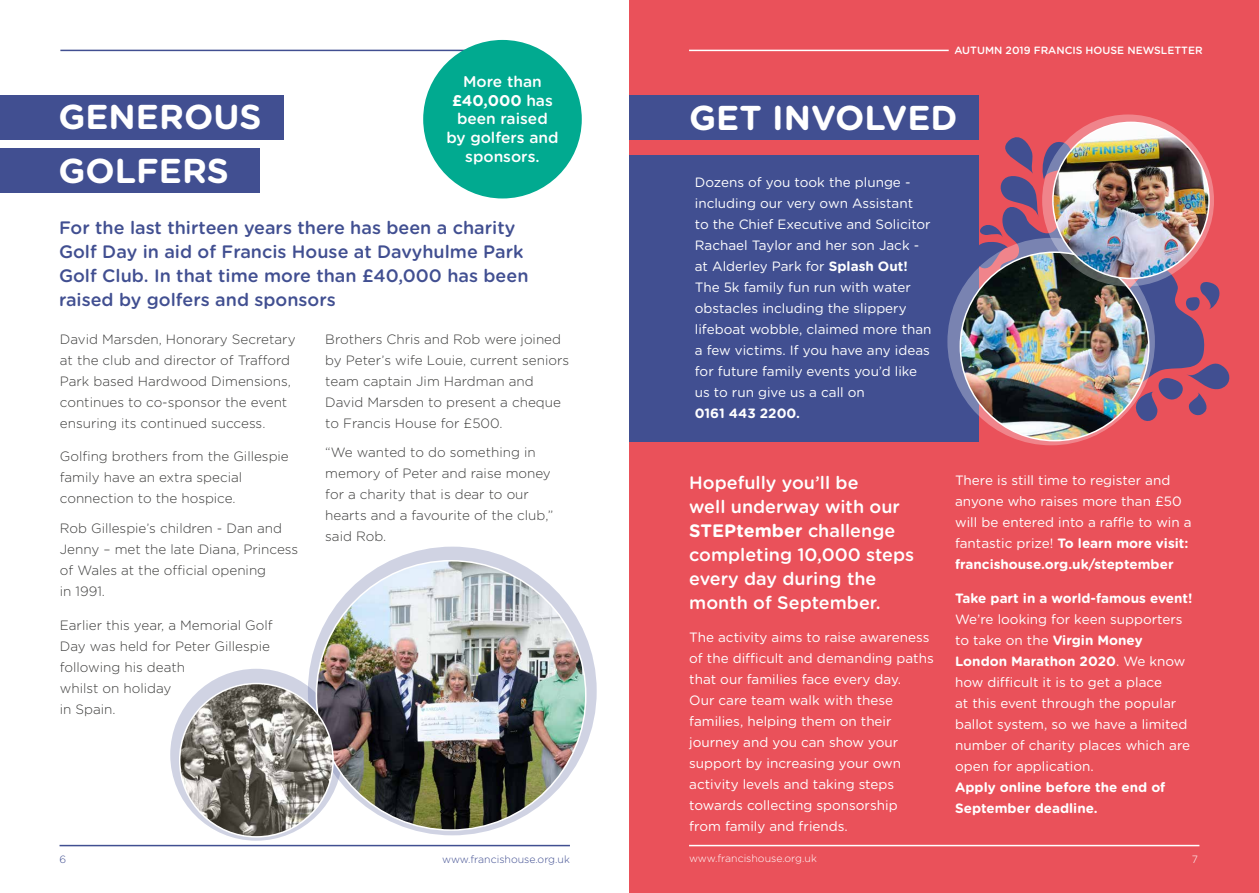
<style>
.page{position:relative;width:1259px;height:893px;background:#fff}
.page>*{position:absolute;margin:0;border:0;box-sizing:border-box;transform-origin:0 0}
.t1{font:700 34.5px/54px "Gotham Rounded";color:#fff}
.t2{font:500 18px/24px "Gotham Rounded";color:#414f91}
.t3{font:500 18px/24px "Gotham Rounded";color:#fff}
.t4{font:500 15.6px/18.6px "Gotham Rounded";color:#fff;text-align:center}
.t5{font:13.5px/21px "Gotham Rounded";color:#fff}
.t6{font:300 13.5px/21px "Gotham Rounded";color:#3c3c3b}
.t7{font:700 13.5px/21px "Gotham Rounded";color:#fff}
.t8{font:500 10.5px "Gotham Rounded";color:#fff}
.t9{font:300 10.5px "Gotham Rounded";color:#414f91}
.t10{font:300 10.5px "Gotham Rounded";color:#fff}
.s1{font-weight:700}
</style>
<div class="page">
<svg style="left:170px;top:669px;width:172px;height:172px;background:#d4d6e5"></svg>
<svg style="left:308px;top:547px;width:289px;height:288px;background:#d2d5e4"></svg>
<img style="left:316px;top:561px;width:270px;height:269px;border-radius:135px">
<img style="left:180px;top:683px;width:153px;height:154px;border-radius:77px">
<div style="left:629px;top:0;width:630px;height:893px;background:#ea515a"></div>
<hr style="left:60px;top:845px;width:510px;height:1px;background:#414f91">
<hr style="left:60px;top:50px;width:416px;height:1px;background:#414f91">
<hr style="left:689px;top:50px;width:259px;height:1px;background:#fff">
<hr style="left:689px;top:845px;width:510px;height:1px;background:#fff">
<svg style="left:973px;top:137px;width:257px;height:288px"></svg>
<div style="left:0;top:95px;width:284px;height:45px;background:#414f91"></div>
<div style="left:0;top:149px;width:259px;height:44px;background:#414f91"></div>
<div style="left:423px;top:40px;width:159px;height:158px;background:#01aa90;border-radius:50%"></div>
<div style="left:629px;top:156px;width:350px;height:286px;background:#414f91"></div>
<div style="left:629px;top:95px;width:350px;height:45px;background:#414f91"></div>
<svg style="left:947px;top:238px;width:208px;height:207px;background:#a289aa"></svg>
<img style="left:960px;top:252px;width:188px;height:189px;border-radius:94px">
<svg style="left:1042px;top:114px;width:172px;height:172px;background:#c98b97"></svg>
<img style="left:1053px;top:122px;width:156px;height:156px;border-radius:78px">
<h1 class="t1" style="left:58px;top:88px;width:204px">GENEROUS<br>GOLFERS</h1>
<p class="t4" style="left:446px;top:72px;width:114px">More than <span class="s1">£40,000</span> has been raised by golfers and sponsors.</p>
<h2 class="t2" style="left:59px;top:214px;width:471px">For the last thirteen years there has been a charity Golf Day in aid of Francis House at Davyhulme Park Golf Club. In that time more than £40,000 has been raised by golfers and sponsors</h2>
<p class="t6" style="left:60px;top:328px;width:237px">David Marsden, Honorary Secretary at the club and director of Trafford Park based Hardwood Dimensions, continues to co-sponsor the event ensuring its continued success.</p>
<p class="t6" style="left:60px;top:446px;width:230px">Golfing brothers from the Gillespie family have an extra special connection to the hospice.</p>
<p class="t6" style="left:60px;top:517px;width:240px">Rob Gillespie’s children - Dan and<br>Jenny – met the late Diana, Princess of Wales at the official opening<br>in 1991.</p>
<p class="t6" style="left:60px;top:614px;width:214px">Earlier this year, a Memorial Golf<br>Day was held for Peter Gillespie following his death<br>whilst on holiday<br>in Spain.</p>
<p class="t6" style="left:325px;top:328px;width:245px">Brothers Chris and Rob were joined by Peter’s wife Louie, current seniors team captain Jim Hardman and<br>David Marsden to present a cheque to Francis House for £500.</p>
<p class="t6" style="left:325px;top:441px;width:230px">“We wanted to do something in memory of Peter and raise money for a charity that is dear to our hearts and a favourite of the club,” said Rob.</p>
<p class="t8" style="left:954px;top:43px;width:250px">AUTUMN 2019 FRANCIS HOUSE NEWSLETTER</p>
<h1 class="t1" style="left:689px;top:89px;width:270px">GET INVOLVED</h1>
<p class="t5" style="left:695px;top:171px;width:238px">Dozens of you took the plunge - including our very own Assistant<br>to the Chief Executive and Solicitor<br>Rachael Taylor and her son Jack - at Alderley Park for <span class="s1">Splash Out!<br></span>The 5k family fun run with water obstacles including the slippery lifeboat wobble, claimed more than a few victims. If you have any ideas for future family events you’d like us to run give us a call on</p>
<p class="t7" style="left:695px;top:402px;width:107px">0161 443 2200.</p>
<h2 class="t3" style="left:689px;top:469px;width:226px">Hopefully you’ll be<br>well underway with our<br><span class="s1">STEPtember</span> challenge completing 10,000 steps every day during the month of September.</h2>
<p class="t5" style="left:689px;top:626px;width:246px">The activity aims to raise awareness of the difficult and demanding paths that our families face every day.<br>Our care team walk with these families, helping them on their journey and you can show your support by increasing your own activity levels and taking steps towards collecting sponsorship<br>from family and friends.</p>
<p class="t5" style="left:955px;top:469px;width:238px">There is still time to register and anyone who raises more than £50 will be entered into a raffle to win a fantastic prize! <span class="s1">To learn more visit: francishouse.org.uk/steptember</span></p>
<p class="t7" style="left:955px;top:587px;width:239px">Take part in a world-famous event!</p>
<p class="t5" style="left:955px;top:608px;width:237px">We’re looking for keen supporters to take on the <span class="s1">Virgin Money<br>London Marathon 2020</span>. We know how difficult it is to get a place<br>at this event through the popular ballot system, so we have a limited number of charity places which are open for application.</p>
<p class="t7" style="left:955px;top:776px;width:212px">Apply online before the end of<br>September deadline.</p>
<p class="t9" style="left:60px;top:852px;width:8px">6</p>
<p class="t9" style="left:442px;top:852px;width:129px">www.francishouse.org.uk</p>
<p class="t10" style="left:689px;top:851px;width:129px">www.francishouse.org.uk</p>
<p class="t10" style="left:1191px;top:852px;width:8px">7</p>
</div>
